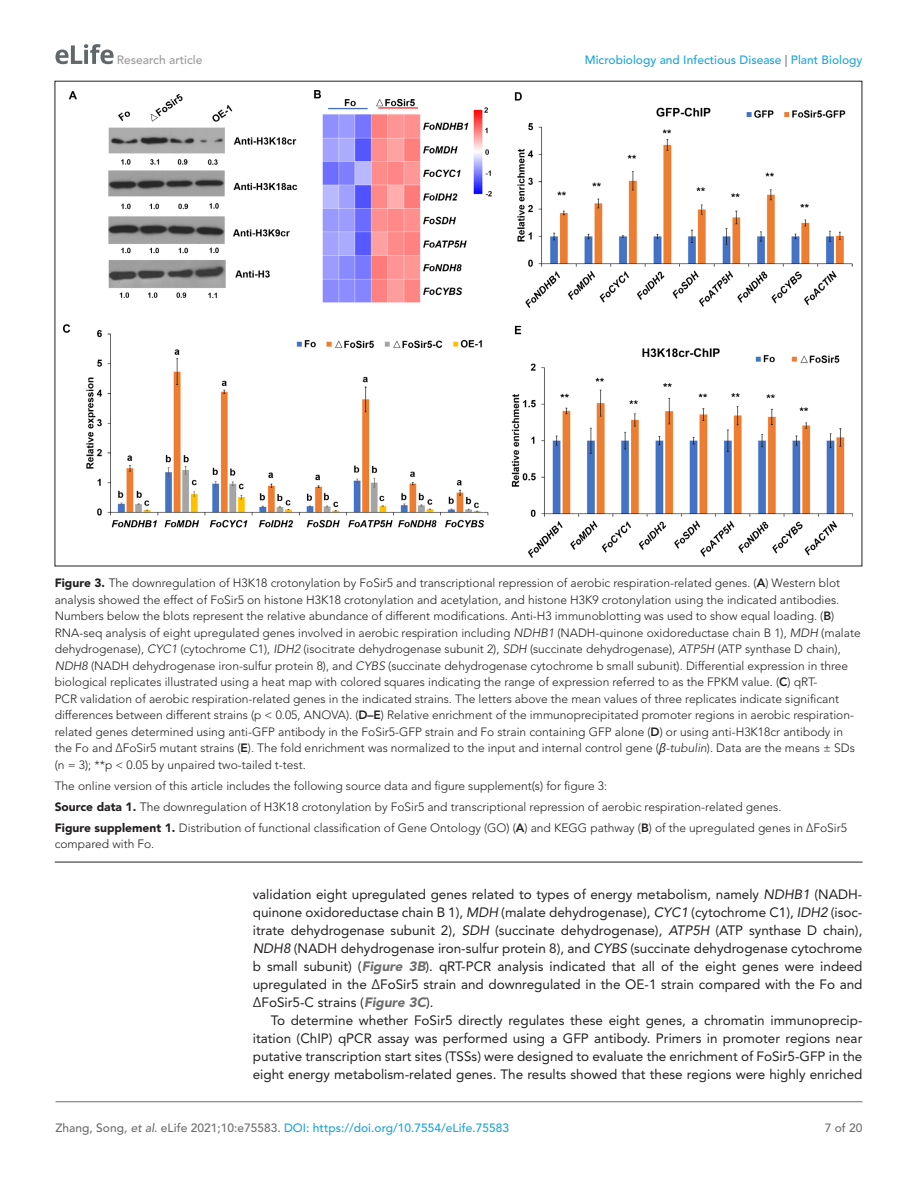
<style>
.page{position:relative;width:918px;height:1188px;background:#fff}
.page>*{position:absolute;margin:0;border:0;box-sizing:border-box;transform-origin:0 0}
.t1{font:13.5px/18px "Avenir LT Std";color:#231f20;text-align:justify}
.t2{font:300 12px/16.5px "Avenir LT Std";color:#231f20}
.t3{font:500 12px "Avenir LT Std";color:#1ea4d7}
.t4{font:500 12px "Avenir LT Std";color:#9a9a9a}
.t5{font:500 12px "Avenir LT Std";color:#6e6e70}
.s1{color:#6e6e70}
.s2{font-weight:900}
.s3{font-weight:800}
.s4{font-style:italic}
.s5{font-family:"Segoe UI";font-weight:400;font-style:italic}
.s6{font-weight:900;font-style:italic;color:#6e6e70}
.s7{font-style:italic;color:#6e6e70}
</style>
<div class="page">
<svg style="left:55px;top:44px;width:59px;height:20px"></svg>
<hr style="left:56px;top:1101px;width:806px;height:1px;background:#6e6e70">
<hr style="left:55px;top:862px;width:807px;height:1px;background:#231f20">
<img style="left:64px;top:90px;width:789px;height:467px">
<p class="t4" style="left:117px;top:53px;width:87px">Research article</p>
<p class="t3" style="left:585px;top:53px;width:279px">Microbiology and Infectious Disease <span class="s1">|</span> Plant Biology</p>
<p class="t2" style="left:55px;top:575px;width:807px"><span class="s2">Figure 3.</span> The downregulation of H3K18 crotonylation by FoSir5 and transcriptional repression of aerobic respiration-related genes. (<span class="s3">A</span>) Western blot analysis showed the effect of FoSir5 on histone H3K18 crotonylation and acetylation, and histone H3K9 crotonylation using the indicated antibodies.<br>Numbers below the blots represent the relative abundance of different modifications. Anti-H3 immunoblotting was used to show equal loading. (<span class="s3">B</span>)<br>RNA-seq analysis of eight upregulated genes involved in aerobic respiration including <span class="s4">NDHB1</span> (NADH-quinone oxidoreductase chain B 1), <span class="s4">MDH</span> (malate dehydrogenase), <span class="s4">CYC1</span> (cytochrome C1), <span class="s4">IDH2</span> (isocitrate dehydrogenase subunit 2), <span class="s4">SDH</span> (succinate dehydrogenase), <span class="s4">ATP5H</span> (ATP synthase D chain), <span class="s4">NDH8</span> (NADH dehydrogenase iron-sulfur protein 8), and <span class="s4">CYBS</span> (succinate dehydrogenase cytochrome b small subunit). Differential expression in three biological replicates illustrated using a heat map with colored squares indicating the range of expression referred to as the FPKM value. (<span class="s3">C</span>) qRT-<br>PCR validation of aerobic respiration-related genes in the indicated strains. The letters above the mean values of three replicates indicate significant differences between different strains (p &lt; 0.05, ANOVA). (<span class="s3">D–E</span>) Relative enrichment of the immunoprecipitated promoter regions in aerobic respiration&shy;related genes determined using anti-GFP antibody in the FoSir5-GFP strain and Fo strain containing GFP alone (<span class="s3">D</span>) or using anti-H3K18cr antibody in the Fo and ΔFoSir5 mutant strains (<span class="s3">E</span>). The fold enrichment was normalized to the input and internal control gene (<span class="s5">β</span><span class="s4">-tubulin</span>). Data are the means ± SDs (n = 3); **p &lt; 0.05 by unpaired two-tailed t-test.</p>
<p class="t2" style="left:55px;top:775px;width:794px;line-height:21px">The online version of this article includes the following source data and figure supplement(s) for figure 3:<br><span class="s2">Source data 1.</span> The downregulation of H3K18 crotonylation by FoSir5 and transcriptional repression of aerobic respiration-related genes.<br><span class="s2">Figure supplement 1.</span> Distribution of functional classification of Gene Ontology (GO) (<span class="s3">A</span>) and KEGG pathway (<span class="s3">B</span>) of the upregulated genes in ΔFoSir5</p>
<p class="t2" style="left:55px;top:836px;width:101px">compared with Fo.</p>
<p class="t1" style="left:253px;top:886px;width:611px">validation eight upregulated genes related to types of energy metabolism, namely <span class="s4">NDHB1</span> (NADH&shy;quinone oxidoreductase chain B 1), <span class="s4">MDH</span> (malate dehydrogenase), <span class="s4">CYC1</span> (cytochrome C1), <span class="s4">IDH2</span> (isoc&shy;itrate dehydrogenase subunit 2), <span class="s4">SDH</span> (succinate dehydrogenase), <span class="s4">ATP5H</span> (ATP synthase D chain), <span class="s4">NDH8</span> (NADH dehydrogenase iron-sulfur protein 8), and <span class="s4">CYBS</span> (succinate dehydrogenase cytochrome b small subunit) (<span class="s6">Figure 3B</span>). qRT-PCR analysis indicated that all of the eight genes were indeed upregulated in the ΔFoSir5 strain and downregulated in the OE-1 strain compared with the Fo and ΔFoSir5-C strains (<span class="s6">Figure 3C</span>).</p>
<p class="t1" style="left:253px;top:1012px;width:611px;text-indent:18px">To determine whether FoSir5 directly regulates these eight genes, a chromatin immunoprecip&shy;itation (ChIP) qPCR assay was performed using a GFP antibody. Primers in promoter regions near putative transcription start sites (TSSs) were designed to evaluate the enrichment of FoSir5-GFP in the eight energy metabolism-related genes. The results showed that these regions were highly enriched</p>
<p class="t3" style="left:56px;top:1121px;width:455px"><span class="s1">Zhang, Song</span><span class="s7">, et al</span><span class="s1">. eLife 2021;10:e75583.</span> DOI: https://doi.org/10.7554/eLife.75583</p>
<p class="t5" style="left:825px;top:1121px;width:39px">7 of 20</p>
</div>
